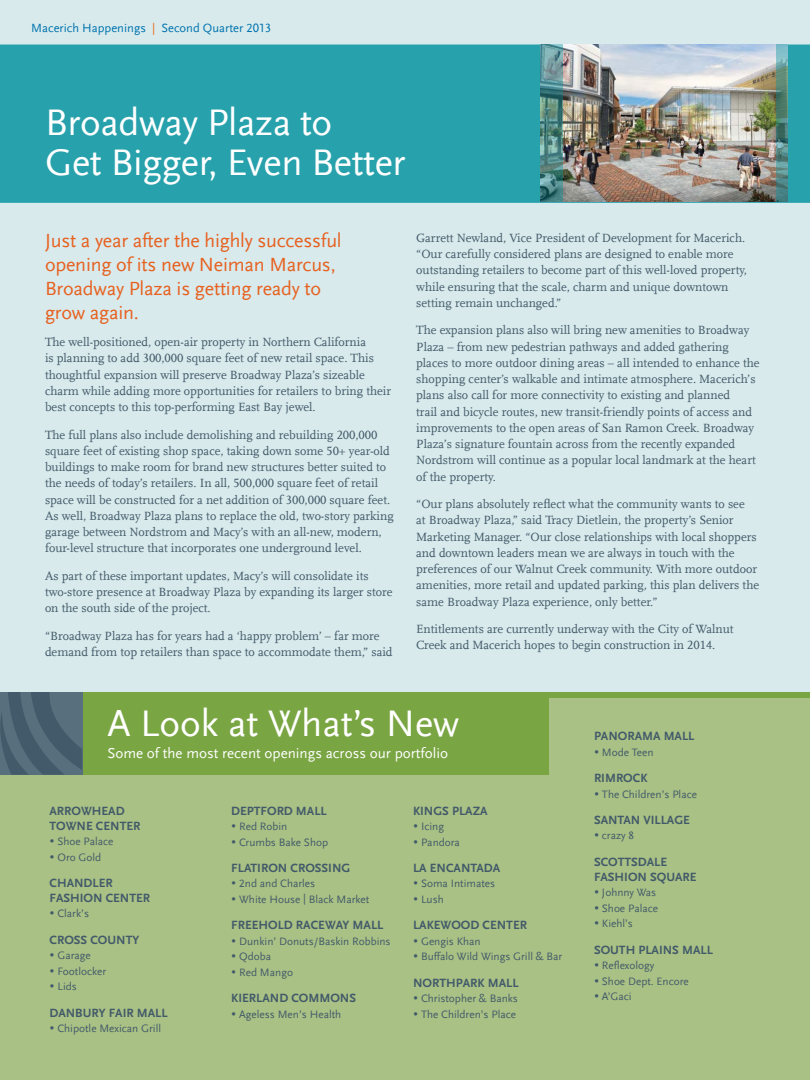
<style>
.page{position:relative;width:810px;height:1080px;background:#d8eaec}
.page>*{position:absolute;margin:0;border:0;box-sizing:border-box;transform-origin:0 0}
.t1{font:38.75px/40px "Scala Sans LF";letter-spacing:-.01em;color:#fff}
.t2{font:20px/23.8px "Scala Sans";letter-spacing:-.01em;color:#e76120}
.t3{font:15px "Scala Sans LF";color:#fff}
.t4{font:12.5px/16.2px "Scala LF";color:#425a69}
.t5{font:700 12.5px/15px "Scala Sans LF";color:#425a69}
.t6{font:12.5px "Scala Sans LF";color:#0073ae}
.t7{font:11.25px "Scala Sans LF";color:#425a69}
.s1{color:#e86d1f}
</style>
<div class="page">
<img style="left:562px;top:44px;width:214px;height:158px">
<div style="left:0;top:44px;width:562px;height:158px;background:#27a1ac"></div>
<svg style="left:776px;top:44px;width:34px;height:158px;background:#39999e"></svg>
<div style="left:0;top:692px;width:810px;height:388px;background:#aac185"></div>
<div style="left:0;top:692px;width:549px;height:83px;background:#7aa543"></div>
<div style="left:0;top:692px;width:810px;height:6px;background:#7aa543"></div>
<svg style="left:0;top:692px;width:82px;height:83px;background:#4d6574"></svg>
<p class="t6" style="left:31px;top:21px;width:242px">Macerich Happenings <span class="s1">|</span> Second Quarter 2013</p>
<h1 class="t1" style="left:45px;top:103px;width:362px">Broadway Plaza to<br>Get Bigger, Even Better</h1>
<h2 class="t2" style="left:45px;top:229px;width:298px">Just a year after the highly successful opening of its new Neiman Marcus,<br>Broadway Plaza is getting ready to grow again.</h2>
<p class="t4" style="left:45px;top:334px;width:348px">The well-positioned, open-air property in Northern California<br>is planning to add 300,000 square feet of new retail space. This thoughtful expansion will preserve Broadway Plaza’s sizeable charm while adding more opportunities for retailers to bring their best concepts to this top-performing East Bay jewel.</p>
<p class="t4" style="left:45px;top:427px;width:350px">The full plans also include demolishing and rebuilding 200,000 square feet of existing shop space, taking down some 50+ year-old buildings to make room for brand new structures better suited to the needs of today’s retailers. In all, 500,000 square feet of retail space will be constructed for a net addition of 300,000 square feet.<br>As well, Broadway Plaza plans to replace the old, two-story parking garage between Nordstrom and Macy’s with an all-new, modern, four-level structure that incorporates one underground level.</p>
<p class="t4" style="left:45px;top:568px;width:349px">As part of these important updates, Macy’s will consolidate its two-store presence at Broadway Plaza by expanding its larger store on the south side of the project.</p>
<p class="t4" style="left:45px;top:628px;width:349px">“Broadway Plaza has for years had a ‘happy problem’ – far more demand from top retailers than space to accommodate them,” said</p>
<p class="t4" style="left:416px;top:230px;width:332px">Garrett Newland, Vice President of Development for Macerich. “Our carefully considered plans are designed to enable more outstanding retailers to become part of this well-loved property, while ensuring that the scale, charm and unique downtown setting remain unchanged.”</p>
<p class="t4" style="left:416px;top:323px;width:345px">The expansion plans also will bring new amenities to Broadway Plaza – from new pedestrian pathways and added gathering places to more outdoor dining areas – all intended to enhance the shopping center’s walkable and intimate atmosphere. Macerich’s plans also call for more connectivity to existing and planned<br>trail and bicycle routes, new transit-friendly points of access and improvements to the open areas of San Ramon Creek. Broadway Plaza’s signature fountain across from the recently expanded Nordstrom will continue as a popular local landmark at the heart of the property.</p>
<p class="t4" style="left:416px;top:496px;width:344px">“Our plans absolutely reflect what the community wants to see<br>at Broadway Plaza,” said Tracy Dietlein, the property’s Senior Marketing Manager. “Our close relationships with local shoppers and downtown leaders mean we are always in touch with the preferences of our Walnut Creek community. With more outdoor amenities, more retail and updated parking, this plan delivers the same Broadway Plaza experience, only better.”</p>
<p class="t4" style="left:416px;top:621px;width:319px">Entitlements are currently underway with the City of Walnut<br>Creek and Macerich hopes to begin construction in 2014.</p>
<h1 class="t1" style="left:108px;top:705px;width:353px">A Look at What’s New</h1>
<p class="t3" style="left:108px;top:745px;width:342px">Some of the most recent openings across our portfolio</p>
<p class="t5" style="left:49px;top:803px;width:92px">ARROWHEAD<br>TOWNE CENTER</p>
<p class="t7" style="left:49px;top:835px;width:66px">• Shoe Palace</p>
<p class="t7" style="left:49px;top:851px;width:53px">• Oro Gold</p>
<p class="t5" style="left:49px;top:875px;width:102px">CHANDLER<br>FASHION CENTER</p>
<p class="t7" style="left:49px;top:908px;width:41px">• Clark’s</p>
<p class="t5" style="left:49px;top:932px;width:91px">CROSS COUNTY</p>
<p class="t7" style="left:49px;top:949px;width:43px">• Garage</p>
<p class="t7" style="left:49px;top:965px;width:58px">• Footlocker</p>
<p class="t7" style="left:49px;top:980px;width:29px">• Lids</p>
<p class="t5" style="left:49px;top:1005px;width:120px">DANBURY FAIR MALL</p>
<p class="t7" style="left:49px;top:1022px;width:113px">• Chipotle Mexican Grill</p>
<p class="t5" style="left:231px;top:803px;width:97px">DEPTFORD MALL</p>
<p class="t7" style="left:231px;top:820px;width:58px">• Red Robin</p>
<p class="t7" style="left:231px;top:836px;width:98px">• Crumbs Bake Shop</p>
<p class="t5" style="left:231px;top:860px;width:34px">FLATIRON</p>
<p class="t5" style="left:291px;top:860px;width:16px">CROSSIN</p>
<p class="t5" style="left:341px;top:860px;width:10px">G</p>
<p class="t7" style="left:231px;top:878px;width:85px">• 2nd and Charles</p>
<p class="t7" style="left:231px;top:893px;width:140px">• White House | Black Market</p>
<p class="t5" style="left:231px;top:918px;width:154px">FREEHOLD RACEWAY MALL</p>
<p class="t7" style="left:231px;top:935px;width:161px">• Dunkin’ Donuts/Baskin Robbins</p>
<p class="t7" style="left:231px;top:950px;width:41px">• Qdoba</p>
<p class="t7" style="left:231px;top:966px;width:63px">• Red Mango</p>
<p class="t5" style="left:231px;top:990px;width:126px">KIERLAND COMMONS</p>
<p class="t7" style="left:231px;top:1008px;width:111px">• Ageless Men’s Health</p>
<p class="t5" style="left:413px;top:803px;width:76px">KINGS PLAZA</p>
<p class="t7" style="left:413px;top:820px;width:32px">• Icing</p>
<p class="t7" style="left:413px;top:836px;width:48px">• Pandora</p>
<p class="t5" style="left:413px;top:860px;width:89px">LA ENCANTADA</p>
<p class="t7" style="left:413px;top:878px;width:84px">• Soma Intimates</p>
<p class="t7" style="left:413px;top:893px;width:32px">• Lush</p>
<p class="t5" style="left:413px;top:918px;width:115px">LAKEWOOD CENTER</p>
<p class="t7" style="left:413px;top:935px;width:69px">• Gengis Khan</p>
<p class="t7" style="left:413px;top:950px;width:151px">• Buffalo Wild Wings Grill &amp; Bar</p>
<p class="t5" style="left:413px;top:975px;width:107px">NORTHPARK MALL</p>
<p class="t7" style="left:413px;top:992px;width:106px">• Christopher &amp; Banks</p>
<p class="t7" style="left:413px;top:1008px;width:104px">• The Children’s Place</p>
<p class="t5" style="left:594px;top:729px;width:51px">PANORAMA</p>
<p class="t5" style="left:664px;top:729px;width:32px">MALL</p>
<p class="t7" style="left:594px;top:746px;width:61px">• Mode Teen</p>
<p class="t5" style="left:594px;top:771px;width:48px">RIM ROCK</p>
<p class="t7" style="left:594px;top:788px;width:104px">• The Children’s Place</p>
<p class="t5" style="left:594px;top:812px;width:97px">SANTAN VILLAG E</p>
<p class="t7" style="left:594px;top:830px;width:42px">• crazy 8</p>
<p class="t5" style="left:594px;top:854px;width:104px">SCOTTSDALE<br>FASHION SQUARE</p>
<p class="t7" style="left:594px;top:886px;width:64px">• Johnny Was</p>
<p class="t7" style="left:594px;top:902px;width:66px">• Shoe Palace</p>
<p class="t7" style="left:594px;top:917px;width:41px">• Kiehl’s</p>
<p class="t5" style="left:594px;top:942px;width:120px">SOUTH PLAINS MALL</p>
<p class="t7" style="left:594px;top:959px;width:62px">• Reflexology</p>
<p class="t7" style="left:594px;top:975px;width:96px">• Shoe Dept. Encore</p>
<p class="t7" style="left:594px;top:990px;width:39px">• A’Gaci</p>
</div>
